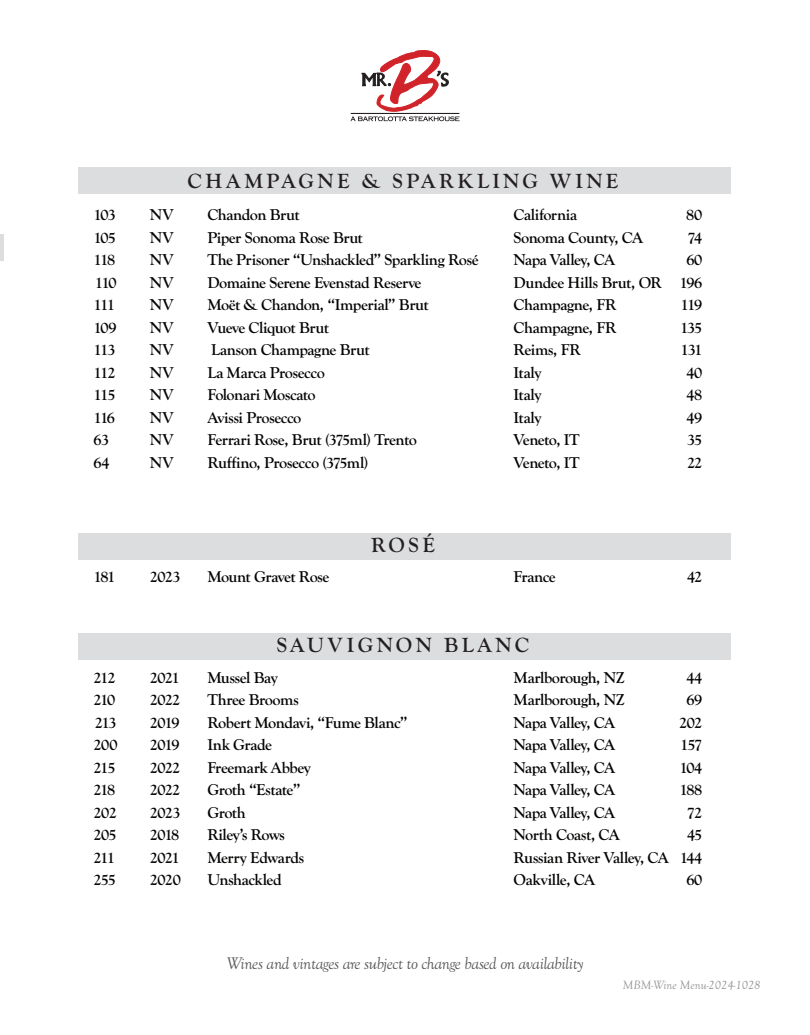
<style>
.page{position:relative;width:810px;height:1035px;background:#fff}
.page>*{position:absolute;margin:0;border:0;box-sizing:border-box;transform-origin:0 0}
.t1{font:700 21.25px "Goudy Old Sty";letter-spacing:.16em;color:#231f20}
.t2{font:italic 17.5px "Goudy Old Sty";letter-spacing:-.025em;color:#57585a}
.t3{font:700 16.25px "Goudy Old Sty";letter-spacing:-.03em;color:#040503}
.t4{font:700 16.25px "Goudy Old Sty";letter-spacing:-.01em;color:#040503}
.t5{font:italic 12.5px "Goudy Old Sty";color:#939598}
</style>
<div class="page">
<svg style="left:350px;top:50px;width:110px;height:71px"></svg>
<hr style="left:0;top:234px;width:4px;height:27px;background:#dcdddf">
<div style="left:79px;top:167px;width:652px;height:27px;background:#dcdddf"></div>
<div style="left:79px;top:533px;width:652px;height:27px;background:#dcdddf"></div>
<div style="left:79px;top:633px;width:652px;height:27px;background:#dcdddf"></div>
<p class="t1" style="left:188px;top:169px;width:432px">CHAMPAGNE &amp; SPARKLING WINE</p>
<p class="t3" style="left:94px;top:206px;width:24px">103</p>
<p class="t3" style="left:150px;top:206px;width:25px">NV</p>
<p class="t3" style="left:207px;top:206px;width:94px">Chandon Brut</p>
<p class="t3" style="left:514px;top:206px;width:65px">California</p>
<p class="t3" style="left:686px;top:206px;width:18px">80</p>
<p class="t3" style="left:94px;top:228px;width:24px">105</p>
<p class="t3" style="left:150px;top:228px;width:25px">NV</p>
<p class="t3" style="left:207px;top:228px;width:157px">Piper Sonoma Rose Brut</p>
<p class="t3" style="left:514px;top:228px;width:131px">Sonoma County, CA</p>
<p class="t3" style="left:688px;top:228px;width:16px">74</p>
<p class="t3" style="left:94px;top:251px;width:23px">118</p>
<p class="t3" style="left:150px;top:251px;width:25px">NV</p>
<p class="t3" style="left:207px;top:251px;width:273px">The Prisoner “Unshackled” Sparkling Rosé</p>
<p class="t3" style="left:514px;top:251px;width:103px">Napa Valley, CA</p>
<p class="t3" style="left:686px;top:251px;width:17px">60</p>
<p class="t3" style="left:95px;top:273px;width:23px">110</p>
<p class="t3" style="left:150px;top:273px;width:25px">NV</p>
<p class="t3" style="left:207px;top:273px;width:216px">Domaine Serene Evenstad Reserve</p>
<p class="t3" style="left:514px;top:273px;width:190px">Dundee Hills Brut, OR 196</p>
<p class="t3" style="left:94px;top:296px;width:23px">111</p>
<p class="t3" style="left:150px;top:296px;width:25px">NV</p>
<p class="t3" style="left:207px;top:296px;width:223px">Moët &amp; Chandon, “Imperial” Brut</p>
<p class="t3" style="left:514px;top:296px;width:104px">Champagne, FR</p>
<p class="t3" style="left:681px;top:296px;width:23px">119</p>
<p class="t3" style="left:94px;top:318px;width:24px">109</p>
<p class="t3" style="left:150px;top:318px;width:25px">NV</p>
<p class="t3" style="left:207px;top:318px;width:123px">Vueve Cliquot Brut</p>
<p class="t3" style="left:514px;top:318px;width:104px">Champagne, FR</p>
<p class="t3" style="left:680px;top:318px;width:24px">135</p>
<p class="t3" style="left:94px;top:341px;width:23px">113</p>
<p class="t3" style="left:150px;top:341px;width:25px">NV</p>
<p class="t3" style="left:211px;top:341px;width:160px">Lanson Champagne Brut</p>
<p class="t3" style="left:514px;top:341px;width:69px">Reims, FR</p>
<p class="t3" style="left:681px;top:341px;width:23px">131</p>
<p class="t3" style="left:94px;top:363px;width:23px">112</p>
<p class="t3" style="left:150px;top:363px;width:25px">NV</p>
<p class="t3" style="left:207px;top:363px;width:119px">La Marca Prosecco</p>
<p class="t3" style="left:514px;top:363px;width:29px">Italy</p>
<p class="t3" style="left:686px;top:363px;width:17px">40</p>
<p class="t3" style="left:94px;top:386px;width:24px">115</p>
<p class="t3" style="left:150px;top:386px;width:25px">NV</p>
<p class="t3" style="left:207px;top:386px;width:110px">Folonari Moscato</p>
<p class="t3" style="left:514px;top:386px;width:29px">Italy</p>
<p class="t3" style="left:687px;top:386px;width:17px">48</p>
<p class="t3" style="left:94px;top:408px;width:23px">116</p>
<p class="t3" style="left:150px;top:408px;width:25px">NV</p>
<p class="t3" style="left:207px;top:408px;width:96px">Avissi Prosecco</p>
<p class="t3" style="left:514px;top:408px;width:29px">Italy</p>
<p class="t3" style="left:687px;top:408px;width:17px">49</p>
<p class="t3" style="left:94px;top:431px;width:17px">63</p>
<p class="t3" style="left:150px;top:431px;width:25px">NV</p>
<p class="t3" style="left:207px;top:431px;width:211px">Ferrari Rose, Brut (375ml) Trento</p>
<p class="t3" style="left:514px;top:431px;width:68px">Veneto, IT</p>
<p class="t3" style="left:687px;top:431px;width:17px">35</p>
<p class="t3" style="left:94px;top:453px;width:18px">64</p>
<p class="t3" style="left:150px;top:453px;width:25px">NV</p>
<p class="t3" style="left:207px;top:453px;width:163px">Ruffino, Prosecco (375ml)</p>
<p class="t3" style="left:514px;top:453px;width:68px">Veneto, IT</p>
<p class="t3" style="left:687px;top:453px;width:17px">22</p>
<p class="t1" style="left:371px;top:534px;width:65px">ROSÉ</p>
<p class="t3" style="left:94px;top:568px;width:23px">181</p>
<p class="t3" style="left:150px;top:568px;width:32px">2023</p>
<p class="t3" style="left:207px;top:568px;width:124px">Mount Gravet Rose</p>
<p class="t3" style="left:514px;top:568px;width:44px">France</p>
<p class="t3" style="left:687px;top:568px;width:17px">42</p>
<p class="t1" style="left:277px;top:633px;width:254px">SAUVIGNON BLANC</p>
<p class="t3" style="left:94px;top:668px;width:23px">212</p>
<p class="t3" style="left:150px;top:668px;width:31px">2021</p>
<p class="t3" style="left:207px;top:668px;width:72px">Mussel Bay</p>
<p class="t3" style="left:514px;top:668px;width:112px">Marlborough, NZ</p>
<p class="t3" style="left:686px;top:668px;width:17px">44</p>
<p class="t3" style="left:94px;top:691px;width:23px">210</p>
<p class="t3" style="left:150px;top:691px;width:32px">2022</p>
<p class="t3" style="left:207px;top:691px;width:93px">Three Brooms</p>
<p class="t3" style="left:514px;top:691px;width:112px">Marlborough, NZ</p>
<p class="t3" style="left:687px;top:691px;width:17px">69</p>
<p class="t3" style="left:95px;top:713px;width:23px">213</p>
<p class="t3" style="left:150px;top:713px;width:31px">2019</p>
<p class="t3" style="left:207px;top:713px;width:202px">Robert Mondavi, “Fume Blanc”</p>
<p class="t3" style="left:514px;top:713px;width:103px">Napa Valley, CA</p>
<p class="t3" style="left:679px;top:713px;width:25px">202</p>
<p class="t3" style="left:94px;top:736px;width:25px">200</p>
<p class="t3" style="left:150px;top:736px;width:31px">2019</p>
<p class="t3" style="left:207px;top:736px;width:66px">Ink Grade</p>
<p class="t3" style="left:514px;top:736px;width:103px">Napa Valley, CA</p>
<p class="t3" style="left:680px;top:736px;width:24px">157</p>
<p class="t3" style="left:94px;top:758px;width:24px">215</p>
<p class="t3" style="left:150px;top:758px;width:32px">2022</p>
<p class="t3" style="left:207px;top:758px;width:105px">Freemark Abbey</p>
<p class="t3" style="left:514px;top:758px;width:103px">Napa Valley, CA</p>
<p class="t3" style="left:679px;top:758px;width:24px">104</p>
<p class="t3" style="left:94px;top:781px;width:23px">218</p>
<p class="t3" style="left:150px;top:781px;width:32px">2022</p>
<p class="t3" style="left:207px;top:781px;width:95px">Groth “Estate”</p>
<p class="t3" style="left:514px;top:781px;width:103px">Napa Valley, CA</p>
<p class="t3" style="left:680px;top:781px;width:24px">188</p>
<p class="t3" style="left:94px;top:803px;width:25px">202</p>
<p class="t3" style="left:150px;top:803px;width:32px">2023</p>
<p class="t3" style="left:207px;top:803px;width:40px">Groth</p>
<p class="t3" style="left:514px;top:803px;width:103px">Napa Valley, CA</p>
<p class="t3" style="left:687px;top:803px;width:17px">72</p>
<p class="t3" style="left:94px;top:826px;width:25px">205</p>
<p class="t3" style="left:150px;top:826px;width:31px">2018</p>
<p class="t3" style="left:207px;top:826px;width:79px">Riley’s Rows</p>
<p class="t3" style="left:514px;top:826px;width:108px">North Coast, CA</p>
<p class="t3" style="left:687px;top:826px;width:17px">45</p>
<p class="t3" style="left:94px;top:848px;width:23px">211</p>
<p class="t3" style="left:150px;top:848px;width:31px">2021</p>
<p class="t3" style="left:207px;top:848px;width:98px">Merry Edwards</p>
<p class="t3" style="left:514px;top:848px;width:190px">Russian River Valley, CA 144</p>
<p class="t3" style="left:94px;top:871px;width:24px">255</p>
<p class="t3" style="left:150px;top:871px;width:32px">2020</p>
<p class="t3" style="left:207px;top:871px;width:76px">Unshackled</p>
<p class="t4" style="left:514px;top:871px;width:83px">Oakville, CA</p>
<p class="t3" style="left:686px;top:871px;width:17px">60</p>
<p class="t2" style="left:226px;top:954px;width:359px">Wines and vintages are subject to change based on availability</p>
<p class="t5" style="left:623px;top:978px;width:139px">MBM-Wine Menu-2024-1028</p>
</div>
